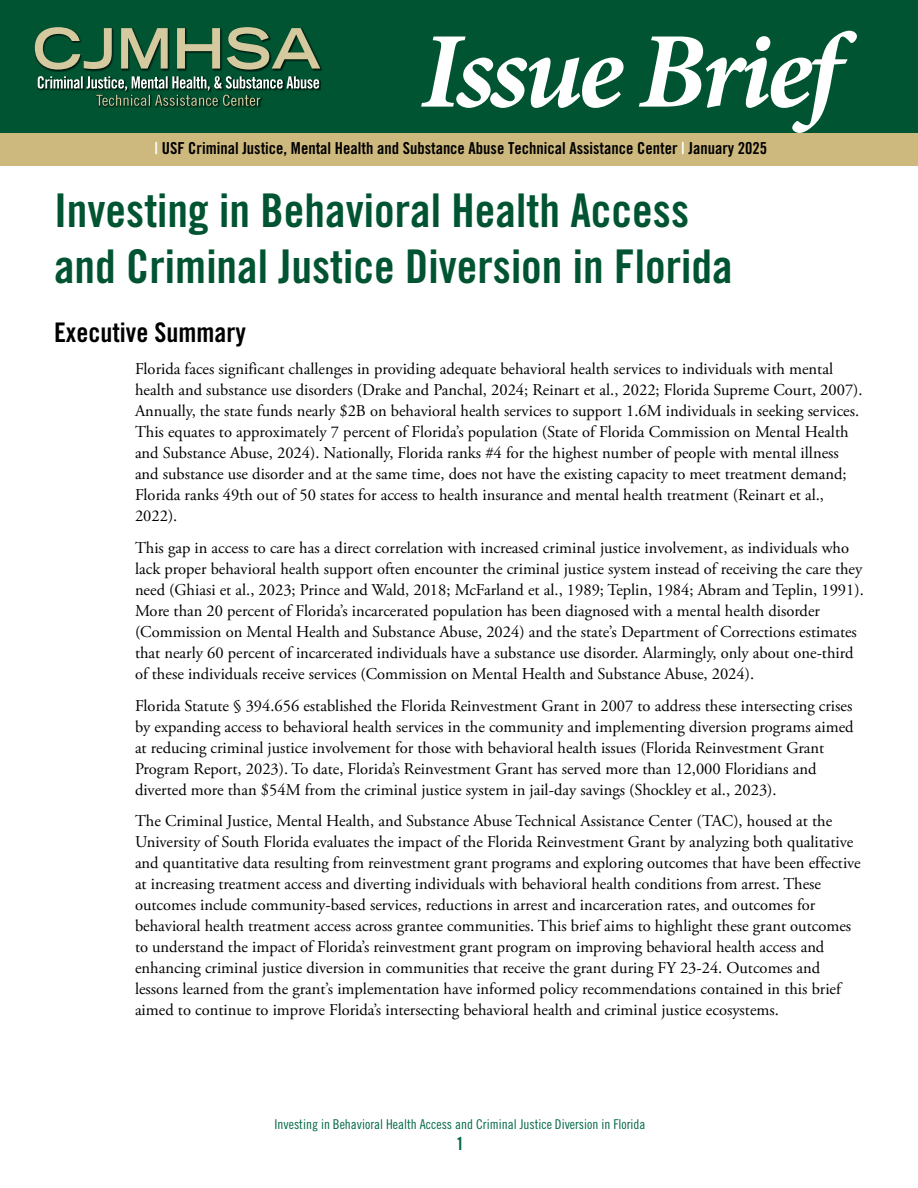
<style>
.page{position:relative;width:918px;height:1188px;background:#fff}
.page>*{position:absolute;margin:0;border:0;box-sizing:border-box;transform-origin:0 0}
.Body{font:italic 700 108px "Minion Pro";letter-spacing:-.04em;color:#fff}
.t1{font:46.5px/55.8px "Trade Gothic LT Std Bd Cn 20";color:#005432}
.t2{font:27px "Trade Gothic LT Std Bd Cn 20";color:#000}
.t3{font:18px "Trade Gothic LT Std Bd Cn 20";color:#006848}
.Body-2{font:16.5px/21px "Adobe Garamond Pro";color:#000}
.t4{font:16.5px "Trade Gothic LT Std Bd Cn 20";color:#000}
.t5{font:13.5px "Trade Gothic LT Std Cn 18";color:#006848}
.s1{color:#fff}
</style>
<div class="page">
<div style="left:0;top:0;width:918px;height:133px;background:#005432"></div>
<div style="left:0;top:133px;width:918px;height:32px;background:#cdb87d"></div>
<svg style="left:98px;top:106px;width:163px;height:2px"></svg>
<svg style="left:38px;top:76px;width:281px;height:30px"></svg>
<svg style="left:48px;top:65px;width:274px;height:6px"></svg>
<svg style="left:35px;top:27px;width:285px;height:43px"></svg>
<p class="Body" style="left:421px;top:-5px;width:420px">Issue Brief</p>
<p class="t4" style="left:154px;top:139px;width:614px"><span class="s1">|</span> USF Criminal Justice, Mental Health and Substance Abuse Technical Assistance Center <span class="s1">|</span> January 2025</p>
<h1 class="t1" style="left:54px;top:182px;width:680px">Investing in Behavioral Health Access and Criminal Justice Diversion in Florida</h1>
<h2 class="t2" style="left:54px;top:316px;width:193px">Executive Summary</h2>
<p class="Body-2" style="left:135px;top:359px;width:729px">Florida faces significant challenges in providing adequate behavioral health services to individuals with mental health and substance use disorders (Drake and Panchal, 2024; Reinart et al., 2022; Florida Supreme Court, 2007).<br>Annually, the state funds nearly $2B on behavioral health services to support 1.6M individuals in seeking services.<br>This equates to approximately 7 percent of Florida’s population (State of Florida Commission on Mental Health and Substance Abuse, 2024). Nationally, Florida ranks #4 for the highest number of people with mental illness and substance use disorder and at the same time, does not have the existing capacity to meet treatment demand; Florida ranks 49th out of 50 states for access to health insurance and mental health treatment (Reinart et al., 2022).</p>
<p class="Body-2" style="left:135px;top:538px;width:730px">This gap in access to care has a direct correlation with increased criminal justice involvement, as individuals who lack proper behavioral health support often encounter the criminal justice system instead of receiving the care they need (Ghiasi et al., 2023; Prince and Wald, 2018; McFarland et al., 1989; Teplin, 1984; Abram and Teplin, 1991).<br>More than 20 percent of Florida’s incarcerated population has been diagnosed with a mental health disorder (Commission on Mental Health and Substance Abuse, 2024) and the state’s Department of Corrections estimates that nearly 60 percent of incarcerated individuals have a substance use disorder. Alarmingly, only about one-third of these individuals receive services (Commission on Mental Health and Substance Abuse, 2024).</p>
<p class="Body-2" style="left:135px;top:695px;width:720px">Florida Statute § 394.656 established the Florida Reinvestment Grant in 2007 to address these intersecting crises by expanding access to behavioral health services in the community and implementing diversion programs aimed at reducing criminal justice involvement for those with behavioral health issues (Florida Reinvestment Grant Program Report, 2023). To date, Florida’s Reinvestment Grant has served more than 12,000 Floridians and diverted more than $54M from the criminal justice system in jail-day savings (Shockley et al., 2023).</p>
<p class="Body-2" style="left:135px;top:811px;width:727px">The Criminal Justice, Mental Health, and Substance Abuse Technical Assistance Center (TAC), housed at the University of South Florida evaluates the impact of the Florida Reinvestment Grant by analyzing both qualitative and quantitative data resulting from reinvestment grant programs and exploring outcomes that have been effective at increasing treatment access and diverting individuals with behavioral health conditions from arrest. These outcomes include community-based services, reductions in arrest and incarceration rates, and outcomes for behavioral health treatment access across grantee communities. This brief aims to highlight these grant outcomes to understand the impact of Florida’s reinvestment grant program on improving behavioral health access and enhancing criminal justice diversion in communities that receive the grant during FY 23-24. Outcomes and lessons learned from the grant’s implementation have informed policy recommendations contained in this brief aimed to continue to improve Florida’s intersecting behavioral health and criminal justice ecosystems.</p>
<p class="t5" style="left:275px;top:1116px;width:373px">Investing in Behavioral Health Access and Criminal Justice Diversion in Florida</p>
<p class="t3" style="left:456px;top:1133px;width:9px">1</p>
</div>
